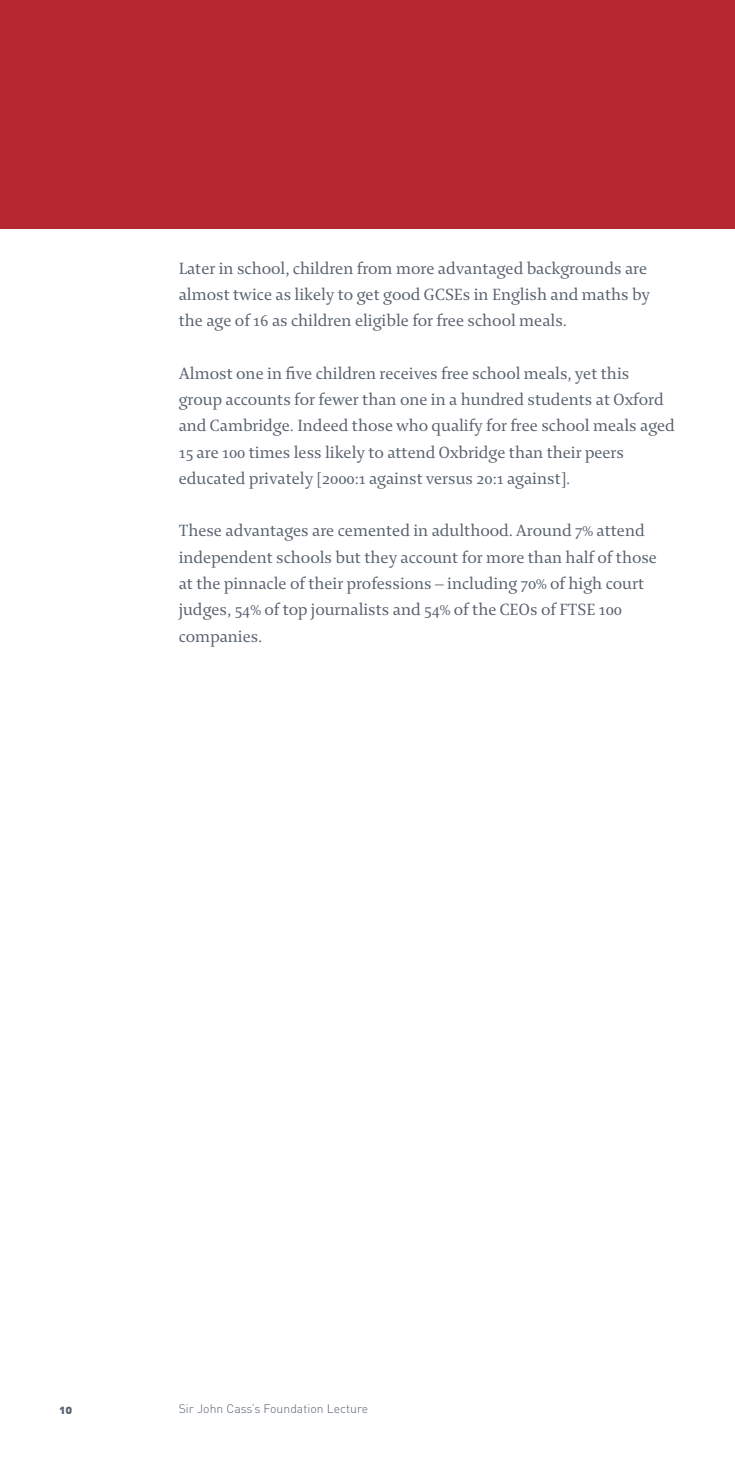
<style>
.page{position:relative;width:735px;height:1474px;background:#fff}
.page>*{position:absolute;margin:0;border:0;box-sizing:border-box;transform-origin:0 0}
.t1{font:17.5px/26.2px "Enigma 2";letter-spacing:-.005em;color:#57626f}
.t2{font:300 12.25px "DIN";color:#57626f}
.t3{font:12.25px "DIN Black Alternate";color:#57626f}
</style>
<div class="page">
<div style="left:0;top:0;width:734px;height:228px;background:#b4272e"></div>
<p class="t1" style="left:179px;top:257px;width:472px">Later in school, children from more advantaged backgrounds are almost twice as likely to get good GCSEs in English and maths by the age of 16 as children eligible for free school meals.</p>
<p class="t1" style="left:179px;top:362px;width:497px">Almost one in five children receives free school meals, yet this group accounts for fewer than one in a hundred students at Oxford and Cambridge. Indeed those who qualify for free school meals aged 15 are 100 times less likely to attend Oxbridge than their peers educated privately [2000:1 against versus 20:1 against].</p>
<p class="t1" style="left:179px;top:520px;width:479px">These advantages are cemented in adulthood.Around 7% attend independent schools but they account for more than half of those at the pinnacle of their professions – including 70% of high court judges, 54% of top journalists and 54% of the CEOs of FTSE 100 companies.</p>
<p class="t3" style="left:60px;top:1402px;width:14px">10</p>
<p class="t2" style="left:179px;top:1401px;width:191px">Sir John Cass’s Foundation Lecture</p>
</div>
